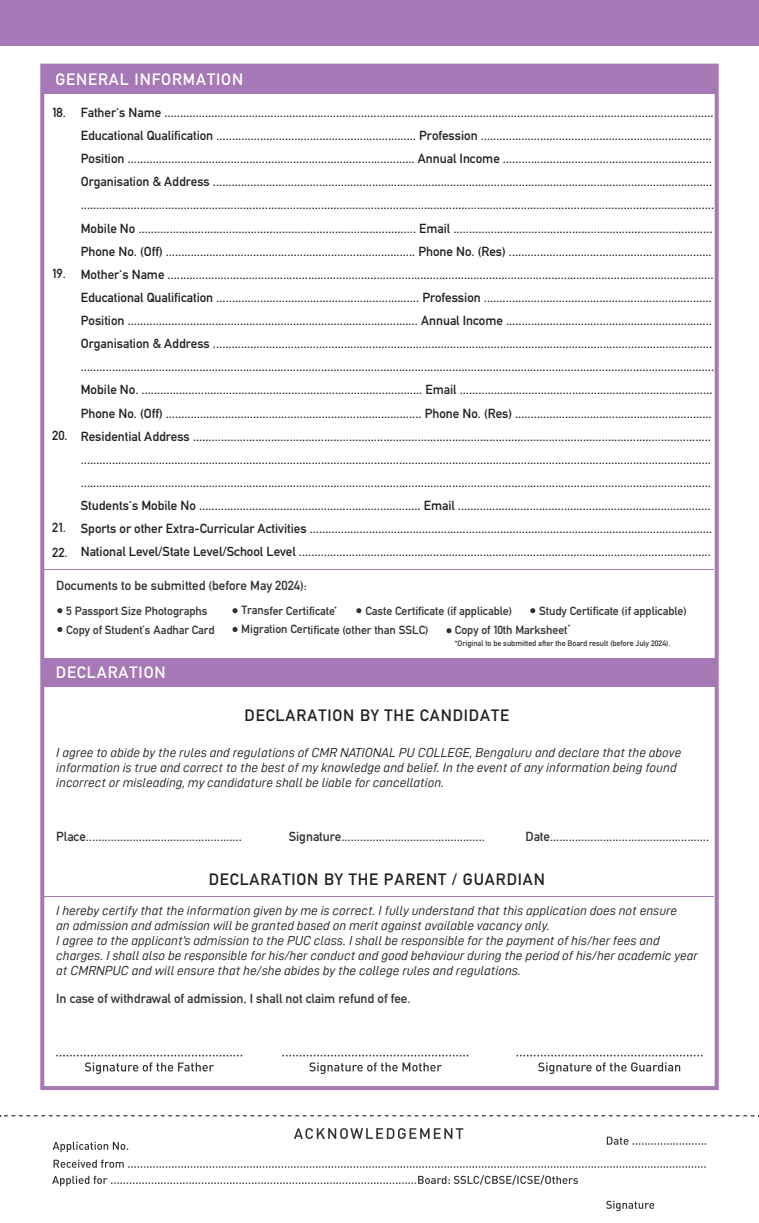
<style>
.page{position:relative;width:759px;height:1223px;background:#fff}
.page>*{position:absolute;margin:0;border:0;box-sizing:border-box;transform-origin:0 0}
.t1{font:16.25px "DIN 1451 Mittelschrift Regular";letter-spacing:.055em;color:#231f20}
.t2{font:16.25px "DIN 1451 Mittelschrift Regular";letter-spacing:.055em;color:#fff}
.t3{font:13.12px/15px "D DIN Italic";color:#231f20}
.t4{font:13px/23.1px "DIN 1451 Mittelschrift Regular";color:#231f20}
.t5{font:13px "DIN 1451 Mittelschrift Regular";color:#333132}
.t6{font:11.75px/18.8px "DIN 1451 Mittelschrift Regular";color:#333132}
.t7{font:7.88px "DIN 1451 Mittelschrift Regular";color:#333132}
</style>
<div class="page">
<hr style="left:40px;top:568px;width:673px;height:1px;background:#a678b5">
<svg style="left:0;top:1115px;width:755px;height:1px"></svg>
<svg style="left:56px;top:1054px;width:186px;height:2px"></svg>
<svg style="left:85px;top:1062px;width:129px;height:12px"></svg>
<svg style="left:282px;top:1054px;width:186px;height:2px"></svg>
<svg style="left:309px;top:1062px;width:132px;height:12px"></svg>
<svg style="left:516px;top:1054px;width:186px;height:2px"></svg>
<svg style="left:538px;top:1062px;width:142px;height:12px"></svg>
<svg style="left:294px;top:1128px;width:169px;height:10px"></svg>
<svg style="left:606px;top:1200px;width:48px;height:11px"></svg>
<svg style="left:606px;top:1136px;width:99px;height:8px"></svg>
<svg style="left:53px;top:1141px;width:75px;height:11px"></svg>
<svg style="left:54px;top:1159px;width:651px;height:8px"></svg>
<svg style="left:52px;top:1175px;width:525px;height:11px"></svg>
<div style="left:0;top:0;width:758px;height:45px;background:#a678b5"></div>
<hr style="left:41px;top:895px;width:672px;height:1px;background:#a678b5">
<div style="left:42px;top:658px;width:674px;height:29px;background:#a678b5"></div>
<div style="left:40px;top:64px;width:678px;height:1026px;border:4px solid #a678b5"></div>
<div style="left:42px;top:65px;width:675px;height:29px;background:#a678b5"></div>
<svg style="left:57px;top:608px;width:5px;height:5px"></svg>
<svg style="left:57px;top:627px;width:5px;height:5px"></svg>
<svg style="left:232px;top:608px;width:5px;height:5px"></svg>
<svg style="left:232px;top:627px;width:5px;height:5px"></svg>
<svg style="left:530px;top:608px;width:5px;height:5px"></svg>
<svg style="left:446px;top:628px;width:5px;height:5px"></svg>
<svg style="left:356px;top:608px;width:5px;height:5px"></svg>
<p class="t2" style="left:55px;top:70px;width:189px">GENERAL INFORMATION</p>
<p class="t4" style="left:52px;top:101px;width:15px">18.</p>
<p class="t4" style="left:52px;top:262px;width:15px">19.</p>
<p class="t4" style="left:52px;top:424px;width:17px">20.</p>
<p class="t4" style="left:52px;top:514px;width:17px;line-height:24.9px">21.<br>22.</p>
<p class="t4" style="left:81px;top:101px;width:634px">Father's Name ................................................................................................................................................................................<br>Educational Qualification ................................................................ Profession ..........................................................................<br>Position ............................................................................................ Annual Income ...................................................................<br>Organisation &amp; Address ................................................................................................................................................................ ...........................................................................................................................................................................................................<br>Mobile No ......................................................................................... Email ...................................................................................<br>Phone No. (Off) ................................................................................ Phone No. (Res) .................................................................<br>Mother's Name ...............................................................................................................................................................................<br>Educational Qualification ................................................................. Profession .........................................................................<br>Position ............................................................................................. Annual Income ..................................................................<br>Organisation &amp; Address ................................................................................................................................................................ ...........................................................................................................................................................................................................<br>Mobile No. .......................................................................................... Email .................................................................................<br>Phone No. (Off) .................................................................................. Phone No. (Res) ...............................................................<br>Residential Address ...................................................................................................................................................................... .......................................................................................................................................................................................................... ..........................................................................................................................................................................................................<br>Students's Mobile No ....................................................................... Email .................................................................................<br>Sports or other Extra-Curricular Activities .................................................................................................................................<br>National Level/State Level/School Level ....................................................................................................................................</p>
<p class="t5" style="left:56px;top:577px;width:252px">Documents to be submitted (before May 2024):</p>
<p class="t6" style="left:66px;top:601px;width:150px">5 Passport Size Photographs<br>Copy of Student’s Aadhar Card</p>
<p class="t6" style="left:241px;top:601px;width:189px">Transfer Certificate<br>Migration Certificate (other than SSLC)</p>
<p class="t6" style="left:454px;top:601px;width:233px;text-indent:84px">Study Certificate (if applicable)<br>Copy of 10th Marksheet</p>
<p class="t7" style="left:454px;top:638px;width:217px">*Original to be submitted after the Board result (before July 2024).</p>
<p class="t6" style="left:365px;top:601px;width:148px">Caste Certificate (if applicable)</p>
<p class="t7" style="left:334px;top:605px;width:4px">*</p>
<p class="t7" style="left:567px;top:622px;width:4px">*</p>
<p class="t2" style="left:56px;top:662px;width:111px">DECLARATION</p>
<p class="t1" style="left:244px;top:705px;width:266px">DECLARATION BY THE CANDIDATE</p>
<p class="t3" style="left:56px;top:745px;width:626px">I agree to abide by the rules and regulations of CMR NATIONAL PU COLLEGE, Bengaluru and declare that the above information is true and correct to the best of my knowledge and belief. In the event of any information being found incorrect or misleading, my candidature shall be liable for cancellation.</p>
<p class="t5" style="left:56px;top:828px;width:187px">Place..................................................</p>
<p class="t5" style="left:288px;top:828px;width:198px">Signature..............................................</p>
<p class="t5" style="left:525px;top:828px;width:185px">Date...................................................</p>
<p class="t1" style="left:209px;top:870px;width:337px">DECLARATION BY THE PARENT / GUARDIAN</p>
<p class="t3" style="left:56px;top:902px;width:643px">I hereby certify that the information given by me is correct. I fully understand that this application does not ensure<br>an admission and admission will be granted based on merit against available vacancy only.<br>I agree to the applicant’s admission to the PUC class. I shall be responsible for the payment of his/her fees and charges. I shall also be responsible for his/her conduct and good behaviour during the period of his/her academic year at CMRNPUC and will ensure that he/she abides by the college rules and regulations.</p>
<p class="t5" style="left:56px;top:990px;width:355px">In case of withdrawal of admission, I shall not claim refund of fee.</p>
</div>
